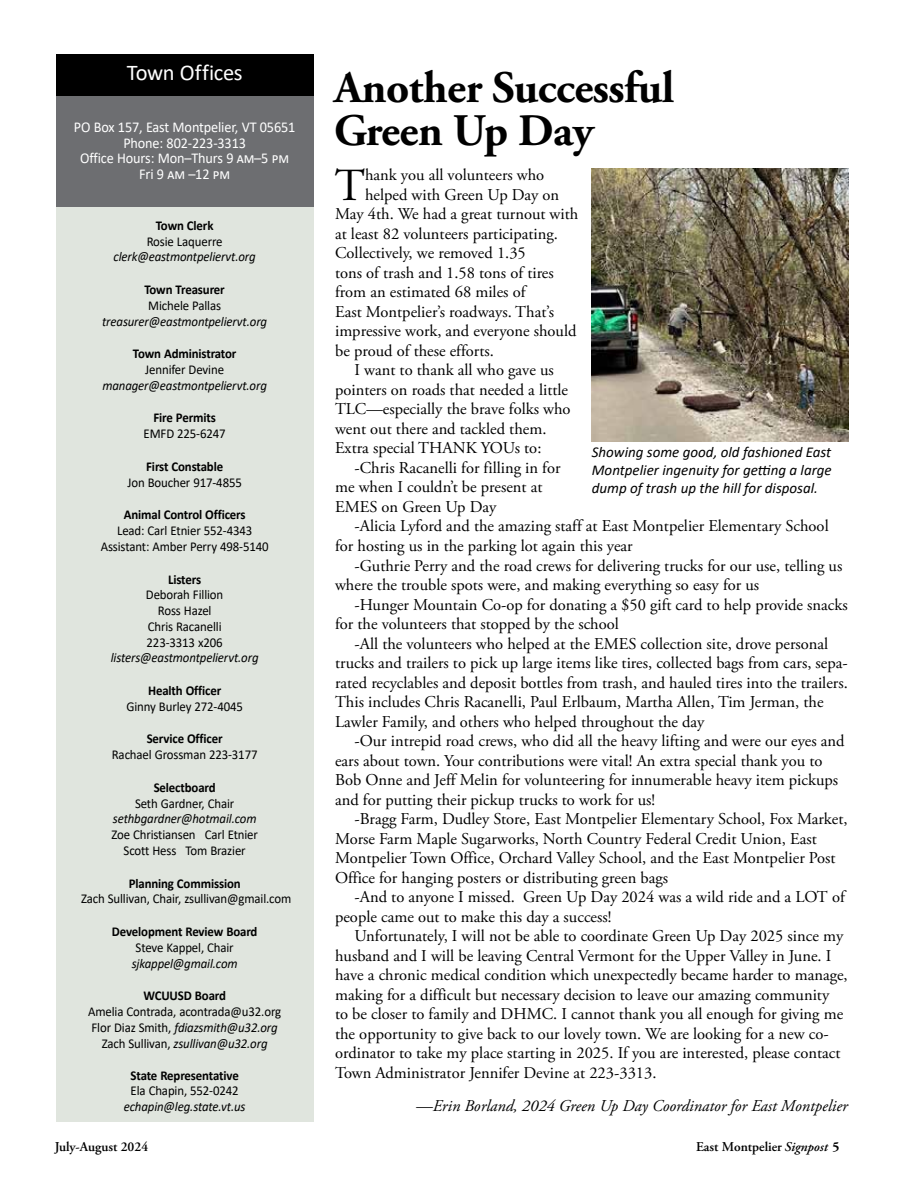
<style>
.page{position:relative;width:918px;height:1188px;background:#fff}
.page>*{position:absolute;margin:0;border:0;box-sizing:border-box;transform-origin:0 0}
.t1{font:45.9px "Adobe Garamond Pro";color:#000}
.t2{font:700 45px/43.5px "Adobe Garamond Pro";letter-spacing:-.01em;color:#000}
.t3{font:22.5px "Calibri";letter-spacing:-.015em;color:#fff}
.t4{font:16.5px "Adobe Garamond Pro";color:#000}
.t5{font:italic 16.5px "Adobe Garamond Pro";color:#000}
.t6{font:italic 15px/18px "Calibri";color:#000;text-align:justify}
.t7{font:15px/15.8px "Calibri";letter-spacing:-.01em;color:#fff;text-align:center;scale:.95 1}
.t8{font:13.5px/15.8px "Calibri";letter-spacing:-.01em;color:#000;text-align:center;scale:.95 1}
.t9{font:700 13.5px "Calibri";letter-spacing:-.01em;color:#000;scale:.95 1}
.t10{font:italic 13.5px "Calibri";letter-spacing:-.01em;color:#000;scale:.95 1}
.t11{font:600 13.5px "Adobe Garamond Pro";color:#000}
.s1{font-style:italic}
.s2{color:#fff}
.s3{font-weight:700}
</style>
<div class="page">
<div style="left:56px;top:206px;width:258px;height:916px;background:#e0e5de"></div>
<div style="left:56px;top:96px;width:258px;height:110px;background:#6d6e71"></div>
<div style="left:56px;top:55px;width:258px;height:41px;background:#000"></div>
<img style="left:592px;top:168px;width:257px;height:274px">
<h3 class="t3" style="left:127px;top:57px;width:117px">Town Offices</h3>
<h2 class="t2" style="left:334px;top:66px;width:341px">Another Successful<br>Green Up Day</h2>
<h1 class="t1" style="left:335px;top:158px;width:32px">T</h1>
<p class="t4" style="left:365px;top:165px;width:181px">hank you all volunteers who</p>
<p class="t7" style="left:74px;top:119px;width:235px">PO Box 157, East Montpelier, VT 05651<br>Phone: 802-223-3313<br>Office Hours: Mon–Thurs 9 am–5 pm<br>Fri 9 am –12 pm</p>
<p class="t4" style="left:365px;top:185px;width:196px">helped with Green Up Day on</p>
<p class="t4" style="left:335px;top:204px;width:245px">May 4th. We had a great turnout with</p>
<p class="t4" style="left:335px;top:224px;width:224px">at least 82 volunteers participating.</p>
<p class="t4" style="left:335px;top:243px;width:192px">Collectively, we removed 1.35</p>
<p class="t4" style="left:335px;top:263px;width:220px">tons of trash and 1.58 tons of tires</p>
<p class="t4" style="left:335px;top:282px;width:192px">from an estimated 68 miles of</p>
<p class="t4" style="left:335px;top:302px;width:220px">East Montpelier’s roadways. That’s</p>
<p class="t4" style="left:335px;top:321px;width:243px">impressive work, and everyone should</p>
<p class="t4" style="left:335px;top:341px;width:160px">be proud of these efforts.</p>
<p class="t4" style="left:355px;top:360px;width:201px">I want to thank all who gave us</p>
<p class="t4" style="left:335px;top:380px;width:234px">pointers on roads that needed a little</p>
<p class="t4" style="left:335px;top:399px;width:237px">TLC—especially the brave folks who</p>
<p class="t4" style="left:335px;top:419px;width:213px">went out there and tackled them.</p>
<p class="t4" style="left:335px;top:438px;width:208px">Extra special THANK YOUs to:</p>
<p class="t4" style="left:355px;top:458px;width:208px">-Chris Racanelli for filling in for</p>
<p class="t4" style="left:335px;top:477px;width:209px">me when I couldn’t be present at</p>
<p class="t4" style="left:335px;top:497px;width:163px">EMES on Green Up Day</p>
<p class="t4" style="left:355px;top:516px;width:476px">-Alicia Lyford and the amazing staff at East Montpelier Elementary School</p>
<p class="t4" style="left:335px;top:536px;width:299px">for hosting us in the parking lot again this year</p>
<p class="t4" style="left:355px;top:555px;width:489px">-Guthrie Perry and the road crews for delivering trucks for our use, telling us</p>
<p class="t4" style="left:335px;top:575px;width:426px">where the trouble spots were, and making everything so easy for us</p>
<p class="t4" style="left:355px;top:594px;width:495px">-Hunger Mountain Co-op for donating a $50 gift card to help provide snacks</p>
<p class="t4" style="left:335px;top:614px;width:285px">for the volunteers that stopped by the school</p>
<p class="t4" style="left:355px;top:633px;width:475px">-All the volunteers who helped at the EMES collection site, drove personal</p>
<p class="t4" style="left:335px;top:653px;width:514px">trucks and trailers to pick up large items like tires, collected bags from cars, sepa-</p>
<p class="t4" style="left:335px;top:672px;width:514px">rated recyclables and deposit bottles from trash, and hauled tires into the trailers.</p>
<p class="t4" style="left:335px;top:692px;width:490px">This includes Chris Racanelli, Paul Erlbaum, Martha Allen, Tim Jerman, the</p>
<p class="t4" style="left:335px;top:711px;width:371px">Lawler Family, and others who helped throughout the day</p>
<p class="t4" style="left:355px;top:731px;width:492px">-Our intrepid road crews, who did all the heavy lifting and were our eyes and</p>
<p class="t4" style="left:335px;top:750px;width:489px">ears about town. Your contributions were vital! An extra special thank you to</p>
<p class="t4" style="left:335px;top:770px;width:505px">Bob Onne and Jeff Melin for volunteering for innumerable heavy item pickups</p>
<p class="t4" style="left:335px;top:789px;width:322px">and for putting their pickup trucks to work for us!</p>
<p class="t4" style="left:355px;top:809px;width:495px">-Bragg Farm, Dudley Store, East Montpelier Elementary School, Fox Market,</p>
<p class="t4" style="left:335px;top:828px;width:483px">Morse Farm Maple Sugarworks, North Country Federal Credit Union, East</p>
<p class="t4" style="left:335px;top:848px;width:502px">Montpelier Town Office, Orchard Valley School, and the East Montpelier Post</p>
<p class="t4" style="left:335px;top:867px;width:334px">Office for hanging posters or distributing green bags</p>
<p class="t4" style="left:355px;top:887px;width:492px">-And to anyone I missed. Green Up Day 2024 was a wild ride and a LOT of</p>
<p class="t4" style="left:335px;top:906px;width:278px">people came out to make this day a success!</p>
<p class="t4" style="left:355px;top:926px;width:490px">Unfortunately, I will not be able to coordinate Green Up Day 2025 since my</p>
<p class="t4" style="left:335px;top:945px;width:498px">husband and I will be leaving Central Vermont for the Upper Valley in June. I</p>
<p class="t4" style="left:335px;top:965px;width:514px">have a chronic medical condition which unexpectedly became harder to manage,</p>
<p class="t4" style="left:335px;top:984px;width:496px">making for a difficult but necessary decision to leave our amazing community</p>
<p class="t4" style="left:335px;top:1004px;width:510px">to be closer to family and DHMC. I cannot thank you all enough for giving me</p>
<p class="t4" style="left:335px;top:1023px;width:495px">the opportunity to give back to our lovely town. We are looking for a new co-</p>
<p class="t4" style="left:335px;top:1043px;width:507px">ordinator to take my place starting in 2025. If you are interested, please contact</p>
<p class="t4" style="left:335px;top:1062px;width:323px">Town Administrator Jennifer Devine at 223-3313.</p>
<p class="t5" style="left:416px;top:1095px;width:433px">—Erin Borland, 2024 Green Up Day Coordinator for East Montpelier</p>
<p class="t9" style="left:156px;top:216px;width:62px">Town Clerk</p>
<p class="t8" style="left:147px;top:233px;width:81px">Rosie Laquerre</p>
<p class="t10" style="left:113px;top:247px;width:151px">clerk@eastmontpeliervt.org</p>
<p class="t9" style="left:144px;top:280px;width:86px">Town Treasurer</p>
<p class="t8" style="left:148px;top:297px;width:78px">Michele Pallas</p>
<p class="t10" style="left:102px;top:312px;width:175px">treasurer@eastmontpeliervt.org</p>
<p class="t9" style="left:133px;top:344px;width:110px">Town Administrator</p>
<p class="t8" style="left:145px;top:361px;width:84px">Jennifer Devine</p>
<p class="t10" style="left:102px;top:376px;width:175px">manager@eastmontpeliervt.org</p>
<p class="t9" style="left:153px;top:408px;width:67px">Fire Permits</p>
<p class="t8" style="left:144px;top:426px;width:88px">EMFD 225-6247</p>
<p class="t9" style="left:146px;top:457px;width:83px">First Constable</p>
<p class="t8" style="left:127px;top:474px;width:122px">Jon Boucher 917-4855</p>
<p class="t9" style="left:124px;top:505px;width:130px">Animal Control Officers</p>
<p class="t8" style="left:101px;top:522px;width:178px">Lead: Carl Etnier 552-4343<br>Assistant: Amber Perry 498-5140</p>
<p class="t9" style="left:168px;top:570px;width:36px">Listers</p>
<p class="t8" style="left:146px;top:587px;width:83px">Deborah Fillion<br>Ross Hazel<br>Chris Racanelli<br>223-3313 x206</p>
<p class="t10" style="left:111px;top:648px;width:157px">listers@eastmontpeliervt.org</p>
<p class="t9" style="left:148px;top:681px;width:79px">Health Officer</p>
<p class="t8" style="left:126px;top:698px;width:124px">Ginny Burley 272-4045</p>
<p class="t9" style="left:147px;top:729px;width:81px">Service Officer</p>
<p class="t8" style="left:112px;top:747px;width:155px">Rachael Grossman 223-3177</p>
<p class="t9" style="left:154px;top:778px;width:67px">Selectboard</p>
<p class="t8" style="left:135px;top:795px;width:106px">Seth Gardner, Chair</p>
<p class="t10" style="left:113px;top:810px;width:153px">sethbgardner@hotmail.com</p>
<p class="t8" style="left:111px;top:827px;width:156px">Zoe Christiansen Carl Etnier<br>Scott Hess Tom Brazier</p>
<p class="t9" style="left:129px;top:874px;width:119px">Planning Commission</p>
<p class="t8" style="left:81px;top:891px;width:223px">Zach Sullivan, Chair, zsullivan@gmail.com</p>
<p class="t9" style="left:112px;top:922px;width:155px">Development Review Board</p>
<p class="t8" style="left:136px;top:939px;width:105px">Steve Kappel, Chair</p>
<p class="t10" style="left:132px;top:954px;width:113px">sjkappel@gmail.com</p>
<p class="t9" style="left:143px;top:986px;width:88px">WCUUSD Board</p>
<p class="t8" style="left:88px;top:1003px;width:205px">Amelia Contrada, acontrada@u32.org<br>Flor Diaz Smith, <span class="s1">fdiazsmith@u32.org<br></span>Zach Sullivan, <span class="s1">zsullivan@u32.org</span></p>
<p class="t9" style="left:131px;top:1066px;width:115px">State Representative</p>
<p class="t8" style="left:131px;top:1083px;width:115px">Ela Chapin, 552-0242</p>
<p class="t10" style="left:124px;top:1097px;width:130px">echapin@leg.state.vt.us</p>
<p class="t6" style="left:592px;top:443px;width:241px">Showing some good, old fashioned East Montpelier ingenuity for getting a large dump of trash up the hill for disposal.</p>
<p class="t11" style="left:55px;top:1139px;width:95px">July-August 2024</p>
<p class="t11" style="left:696px;top:1139px;width:145px">East Montpelier <span class="s1">Signpost</span><span class="s2">r</span><span class="s3">5</span></p>
</div>
